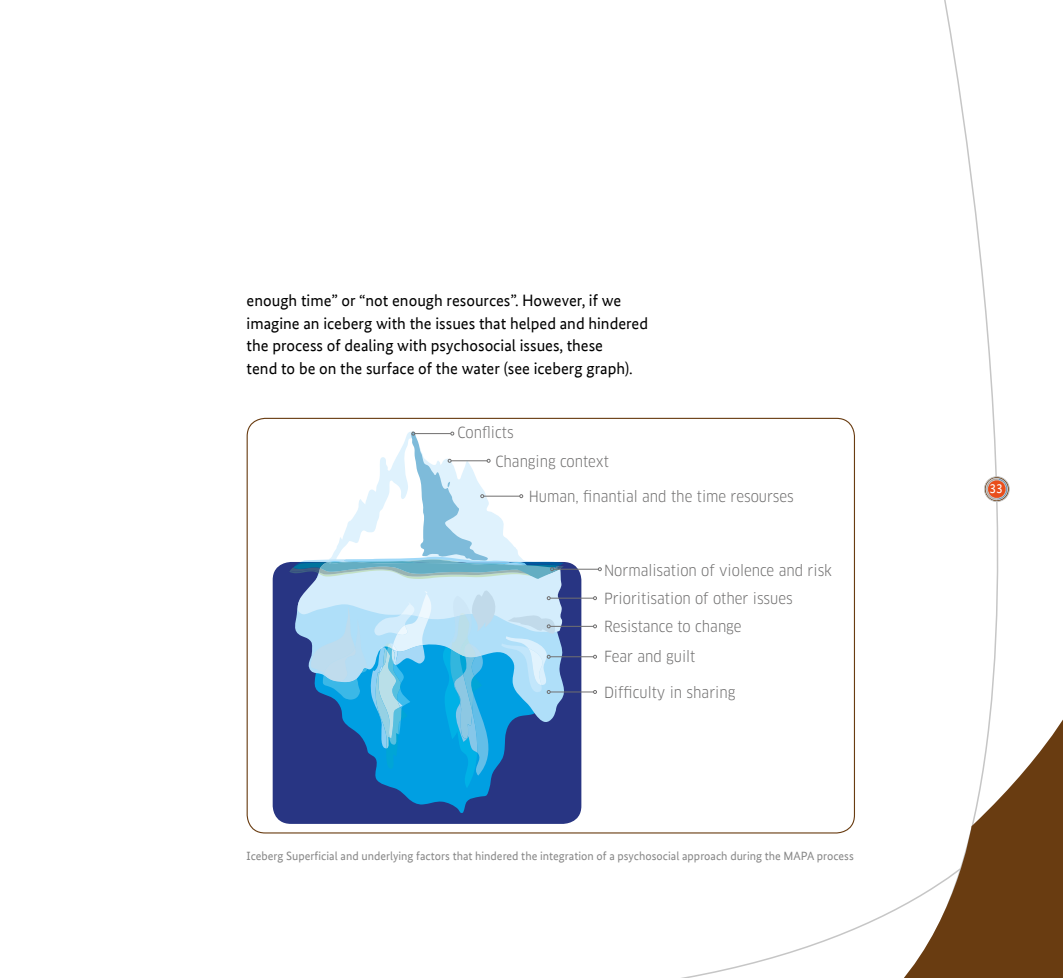
<style>
.page{position:relative;width:1063px;height:978px;background:#fff}
.page>*{position:absolute;margin:0;border:0;box-sizing:border-box;transform-origin:0 0}
.t1{font:16.5px/22.5px "Bundes Sans Office";color:#000}
.t2{font:15px/28px "Clan OT Narr";color:#706f6f}
.t3{font:13.5px "Bundes Sans Office";color:#fff}
.t4{font:12px "Bundes Sans Office";color:#878787}
</style>
<div class="page">
<svg style="left:429px;top:682px;width:455px;height:296px"></svg>
<svg style="left:884px;top:0;width:124px;height:916px"></svg>
<div style="left:984px;top:476px;width:26px;height:26px;border:1px solid #c6c6c6;border-radius:50%"></div>
<div style="left:986px;top:478px;width:22px;height:22px;border:1px solid #c6c6c6;border-radius:50%"></div>
<svg style="left:984px;top:478px;width:23px;height:22px"></svg>
<svg style="left:886px;top:685px;width:177px;height:293px"></svg>
<div style="left:273px;top:562px;width:308px;height:262px;background:#283583;border-radius:18px"></div>
<svg style="left:394px;top:788px;width:96px;height:25px"></svg>
<hr style="left:554px;top:569px;width:44px;height:1px;background:#706f6f">
<svg style="left:598px;top:567px;width:4px;height:4px"></svg>
<hr style="left:550px;top:598px;width:44px;height:1px;background:#706f6f">
<svg style="left:593px;top:596px;width:4px;height:4px"></svg>
<hr style="left:550px;top:626px;width:44px;height:1px;background:#706f6f">
<svg style="left:593px;top:624px;width:4px;height:4px"></svg>
<hr style="left:550px;top:656px;width:44px;height:1px;background:#706f6f">
<svg style="left:593px;top:655px;width:4px;height:4px"></svg>
<hr style="left:550px;top:692px;width:44px;height:1px;background:#706f6f">
<svg style="left:289px;top:431px;width:275px;height:357px"></svg>
<svg style="left:593px;top:690px;width:4px;height:4px"></svg>
<p class="t1" style="left:247px;top:290px;width:403px">enough time” or “not enough resources”. However, if we imagine an iceberg with the issues that helped and hindered the process of dealing with psychosocial issues, these<br>tend to be on the surface of the water (see iceberg graph).</p>
<p class="t2" style="left:495px;top:418px;width:115px;line-height:29.1px;text-indent:-38px">Conflicts<br>Changing context</p>
<p class="t2" style="left:529px;top:482px;width:267px">Human, finantial and the time resourses</p>
<p class="t2" style="left:604px;top:556px;width:230px">Normalisation of violence and risk<br>Prioritisation of other issues<br>Resistance to change</p>
<p class="t2" style="left:604px;top:643px;width:93px">Fear and guilt</p>
<p class="t2" style="left:604px;top:678px;width:133px">Difficulty in sharing</p>
<p class="t4" style="left:247px;top:849px;width:609px">Iceberg Superficial and underlying factors that hindered the integration of a psychosocial approach during the MAPA process</p>
<p class="t3" style="left:990px;top:481px;width:15px">33</p>
</div>
